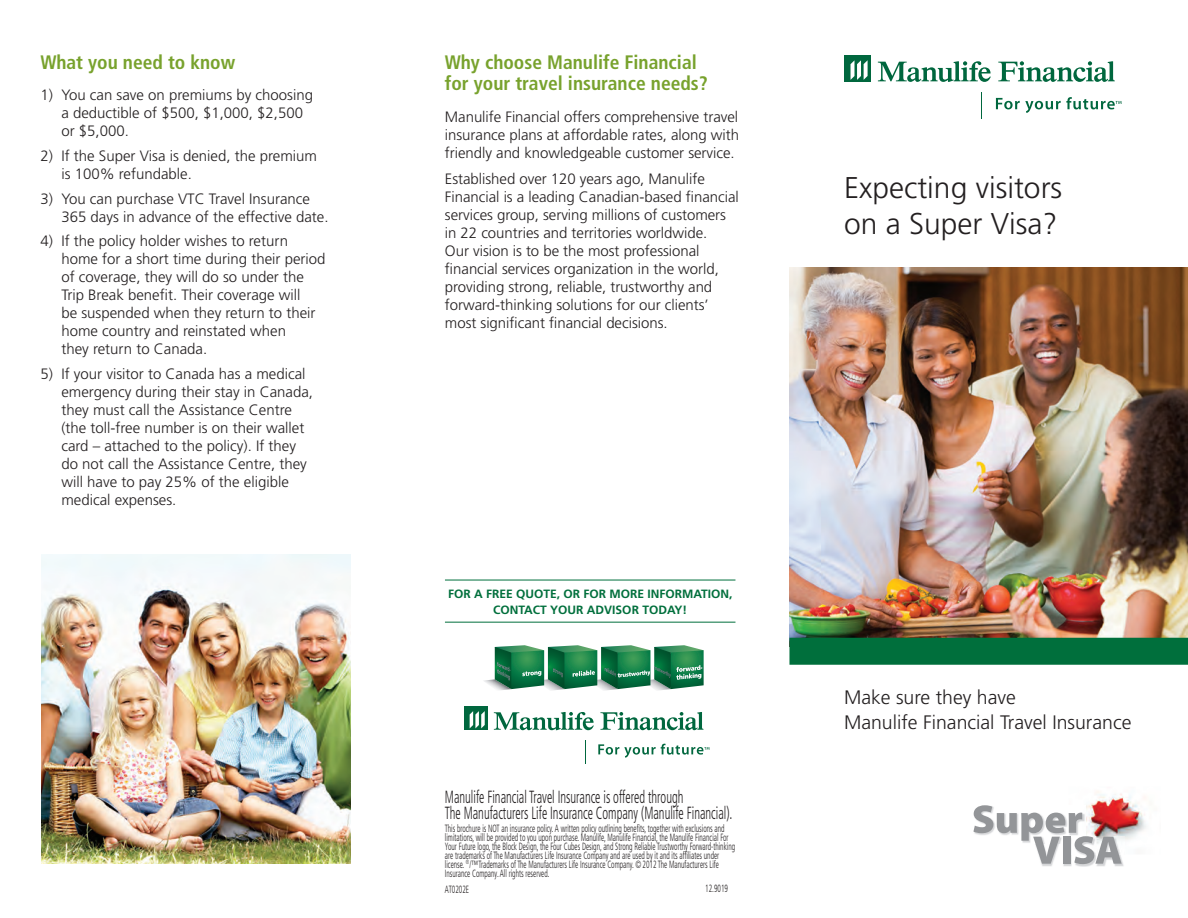
<style>
.page{position:relative;width:1188px;height:918px;background:#fff}
.page>*{position:absolute;margin:0;border:0;box-sizing:border-box;transform-origin:0 0}
.t1{font:300 30px/36px "Frutiger";color:#231f20}
.t2{font:700 condensed 19.5px/21.6px "Frutiger";color:#78a22d}
.t3{font:300 19.5px/25.5px "Frutiger";color:#231f20}
.t4{font:300 condensed 17.7px/16.2px "Frutiger";color:#231f20;scale:.7 1}
.t5{font:300 15px/18px "Frutiger";color:#231f20}
.t6{font:700 12px/16.5px "Frutiger";color:#006f3c;text-align:center}
.t7{font:300 condensed 10.5px/9px "Frutiger";color:#231f20;scale:.7 1}
</style>
<div class="page">
<svg style="left:878px;top:61px;width:113px;height:21px"></svg>
<svg style="left:998px;top:61px;width:117px;height:21px"></svg>
<div style="left:844px;top:55px;width:27px;height:26px;background:#00673e"></div>
<svg style="left:851px;top:60px;width:17px;height:20px"></svg>
<svg style="left:981px;top:93px;width:1px;height:26px"></svg>
<svg style="left:996px;top:97px;width:126px;height:16px"></svg>
<img style="left:789px;top:268px;width:399px;height:370px">
<div style="left:789px;top:638px;width:399px;height:27px;background:#006f3c"></div>
<img style="left:1091px;top:791px;width:55px;height:49px">
<img style="left:1041px;top:861px;width:83px;height:6px">
<svg style="left:973px;top:805px;width:149px;height:59px"></svg>
<svg style="left:494px;top:712px;width:100px;height:18px"></svg>
<svg style="left:600px;top:712px;width:103px;height:18px"></svg>
<div style="left:464px;top:706px;width:23px;height:24px;background:#00673e"></div>
<svg style="left:470px;top:711px;width:15px;height:17px"></svg>
<svg style="left:585px;top:740px;width:1px;height:23px"></svg>
<svg style="left:598px;top:744px;width:111px;height:14px"></svg>
<img style="left:484px;top:679px;width:27px;height:11px">
<img style="left:549px;top:689px;width:15px;height:1px">
<img style="left:602px;top:689px;width:16px;height:1px">
<img style="left:655px;top:689px;width:16px;height:1px">
<svg style="left:495px;top:645px;width:209px;height:44px;background:#3d8e65"></svg>
<hr style="left:445px;top:580px;width:290px;height:1px;background:#006f3c">
<hr style="left:445px;top:622px;width:290px;height:1px;background:#006f3c">
<img style="left:41px;top:554px;width:309px;height:310px">
<h2 class="t2" style="left:40px;top:51px;width:196px">What you need to know</h2>
<p class="t5" style="left:61px;top:86px;width:253px;text-indent:-21px">1) You can save on premiums by choosing a deductible of $500, $1,000, $2,500 or $5,000.</p>
<p class="t5" style="left:61px;top:147px;width:257px;text-indent:-21px">2) If the Super Visa is denied, the premium is 100% refundable.</p>
<p class="t5" style="left:61px;top:189px;width:269px;text-indent:-21px">3) You can purchase VTC Travel Insurance<br>365 days in advance of the effective date.</p>
<p class="t5" style="left:61px;top:232px;width:266px;text-indent:-21px">4) If the policy holder wishes to return home for a short time during their period of coverage, they will do so under the Trip Break benefit. Their coverage will<br>be suspended when they return to their home country and reinstated when<br>they return to Canada.</p>
<p class="t5" style="left:61px;top:365px;width:253px;text-indent:-21px">5) If your visitor to Canada has a medical emergency during their stay in Canada, they must call the Assistance Centre (the toll-free number is on their wallet card – attached to the policy). If they do not call the Assistance Centre, they will have to pay 25% of the eligible medical expenses.</p>
<h2 class="t2" style="left:445px;top:51px;width:264px">Why choose Manulife Financial for your travel insurance needs?</h2>
<p class="t5" style="left:445px;top:108px;width:296px;text-align:justify">Manulife Financial offers comprehensive travel insurance plans at affordable rates, along with friendly and knowledgeable customer service.</p>
<p class="t5" style="left:445px;top:170px;width:295px">Established over 120 years ago, Manulife Financial is a leading Canadian-based financial services group, serving millions of customers in 22 countries and territories worldwide.<br>Our vision is to be the most professional financial services organization in the world, providing strong, reliable, trustworthy and forward-thinking solutions for our clients’ most significant financial decisions.</p>
<p class="t6" style="left:448px;top:585px;width:286px">FOR A FREE QUOTE, OR FOR MORE INFORMATION,<br>CONTACT YOUR ADVISOR TODAY!</p>
<p class="t4" style="left:445px;top:789px;width:412px">Manulife Financial Travel Insurance is offered through<br>The Manufacturers Life Insurance Company (Manulife Financial).</p>
<p class="t7" style="left:445px;top:824px;width:416px">This brochure is NOT an insurance policy. A written policy outlining benefits, together with exclusions and limitations, will be provided to you upon purchase. Manulife, Manulife Financial, the Manulife Financial For Your Future logo, the Block Design, the Four Cubes Design, and Strong Reliable Trustworthy Forward-thinking are trademarks of The Manufacturers Life Insurance Company and are used by it and its affiliates under license. <sup>®</sup>/™Trademarks of The Manufacturers Life Insurance Company. © 2012 The Manufacturers Life Insurance Company. All rights reserved.</p>
<p class="t7" style="left:445px;top:885px;width:36px">AT0202E</p>
<p class="t7" style="left:705px;top:884px;width:34px">12.9019</p>
<h1 class="t1" style="left:844px;top:169px;width:220px">Expecting visitors on a Super Visa?</h1>
<h2 class="t3" style="left:844px;top:684px;width:289px">Make sure they have<br>Manulife Financial Travel Insurance</h2>
</div>
